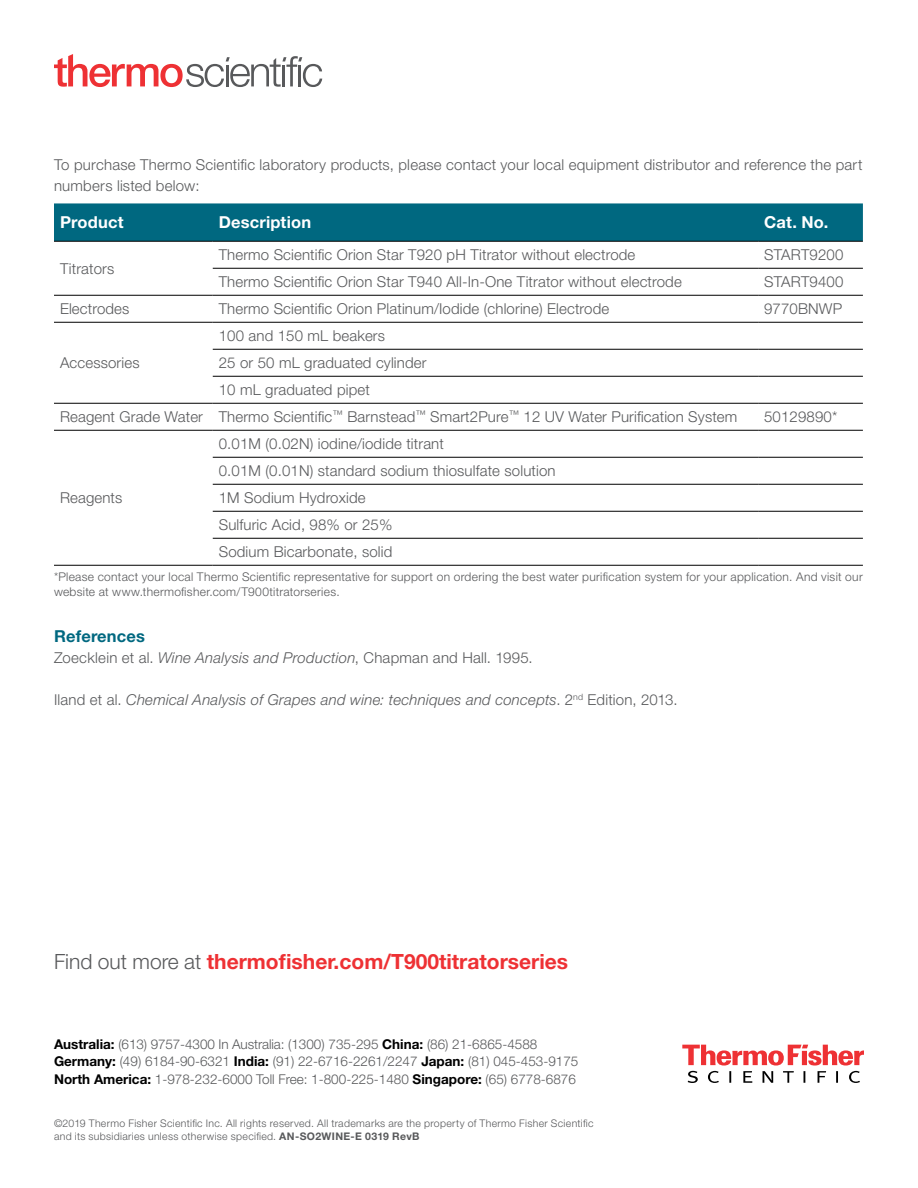
<style>
.page{position:relative;width:918px;height:1188px;background:#fff}
.page>*{position:absolute;margin:0;border:0;box-sizing:border-box;transform-origin:0 0}
.t1{font:700 21px "Helvetica Neue LT Std";color:#ee3134}
.t2{font:700 16.5px "Helvetica Neue LT Std";letter-spacing:.01em;color:#fff}
.t3{font:700 16.5px "Helvetica Neue LT Std";letter-spacing:.01em;color:#006880}
.t4{font:300 15px/27px "Helvetica Neue LT Std";letter-spacing:.01em;color:#58595b}
.t5{font:italic 300 15px "Helvetica Neue LT Std";letter-spacing:.015em;color:#58595b}
.t6{font:300 13.5px/17.7px "Helvetica Neue LT Std";color:#58595b}
.t7{font:300 12px/15px "Helvetica Neue LT Std";letter-spacing:.025em;color:#58595b}
.t8{font:300 10.5px/13.5px "Helvetica Neue LT Std";letter-spacing:.03em;color:#58595b}
.s1{font-style:italic}
.s2{font-style:normal}
.s3{font-weight:300;color:#58595b}
.s4{font-weight:700;color:#000}
.s5{font-weight:700}
</style>
<div class="page">
<div style="left:54px;top:203px;width:809px;height:38px;background:#006880"></div>
<svg style="left:54px;top:267px;width:809px;height:298px"></svg>
<svg style="left:54px;top:404px;width:809px;height:26px"></svg>
<hr style="left:54px;top:241px;width:159px;height:1px;background:#000">
<hr style="left:213px;top:241px;width:545px;height:1px;background:#000">
<hr style="left:758px;top:241px;width:105px;height:1px;background:#000">
<hr style="left:54px;top:322px;width:159px;height:1px;background:#000">
<hr style="left:213px;top:322px;width:545px;height:1px;background:#000">
<hr style="left:758px;top:322px;width:105px;height:1px;background:#000">
<hr style="left:213px;top:349px;width:545px;height:1px;background:#000">
<hr style="left:758px;top:349px;width:105px;height:1px;background:#000">
<hr style="left:213px;top:376px;width:545px;height:1px;background:#000">
<hr style="left:758px;top:376px;width:105px;height:1px;background:#000">
<hr style="left:213px;top:484px;width:545px;height:1px;background:#000">
<hr style="left:758px;top:484px;width:105px;height:1px;background:#000">
<hr style="left:213px;top:511px;width:545px;height:1px;background:#000">
<hr style="left:758px;top:511px;width:105px;height:1px;background:#000">
<hr style="left:213px;top:538px;width:545px;height:1px;background:#000">
<hr style="left:758px;top:538px;width:105px;height:1px;background:#000">
<hr style="left:54px;top:565px;width:159px;height:1px;background:#000">
<hr style="left:213px;top:565px;width:545px;height:1px;background:#000">
<hr style="left:758px;top:565px;width:105px;height:1px;background:#000">
<hr style="left:54px;top:403px;width:159px;height:1px;background:#000">
<hr style="left:213px;top:403px;width:545px;height:1px;background:#000">
<hr style="left:758px;top:403px;width:105px;height:1px;background:#000">
<hr style="left:54px;top:430px;width:159px;height:1px;background:#000">
<hr style="left:213px;top:430px;width:545px;height:1px;background:#000">
<hr style="left:758px;top:430px;width:105px;height:1px;background:#000">
<hr style="left:213px;top:457px;width:545px;height:1px;background:#000">
<hr style="left:758px;top:457px;width:105px;height:1px;background:#000">
<hr style="left:54px;top:295px;width:159px;height:1px;background:#000">
<hr style="left:213px;top:268px;width:545px;height:1px;background:#000">
<hr style="left:758px;top:268px;width:105px;height:1px;background:#000">
<hr style="left:213px;top:295px;width:545px;height:1px;background:#000">
<hr style="left:758px;top:295px;width:105px;height:1px;background:#000">
<svg style="left:682px;top:1045px;width:182px;height:38px"></svg>
<svg style="left:54px;top:54px;width:268px;height:33px"></svg>
<p class="t4" style="left:54px;top:154px;width:810px;line-height:21px">To purchase Thermo Scientific laboratory products, please contact your local equipment distributor and reference the part numbers listed below:</p>
<p class="t2" style="left:60px;top:212px;width:65px">Product</p>
<p class="t2" style="left:219px;top:212px;width:94px">Description</p>
<p class="t2" style="left:764px;top:212px;width:66px">Cat. No.</p>
<p class="t4" style="left:60px;top:254px;width:56px">Titrators</p>
<p class="t4" style="left:219px;top:241px;width:418px">Thermo Scientific Orion Star T920 pH Titrator without electrode</p>
<p class="t4" style="left:764px;top:241px;width:81px">START9200</p>
<p class="t4" style="left:219px;top:268px;width:465px">Thermo Scientific Orion Star T940 All-In-One Titrator without electrode</p>
<p class="t4" style="left:764px;top:268px;width:81px">START9400</p>
<p class="t4" style="left:60px;top:295px;width:71px">Electrodes</p>
<p class="t4" style="left:219px;top:295px;width:392px">Thermo Scientific Orion Platinum/Iodide (chlorine) Electrode</p>
<p class="t4" style="left:764px;top:295px;width:80px">9770BNWP</p>
<p class="t4" style="left:219px;top:322px;width:168px">100 and 150 mL beakers</p>
<p class="t4" style="left:219px;top:349px;width:209px">25 or 50 mL graduated cylinder</p>
<p class="t4" style="left:219px;top:376px;width:153px">10 mL graduated pipet</p>
<p class="t4" style="left:60px;top:403px;width:679px">Reagent Grade Water Thermo Scientific<sup>™</sup> Barnstead<sup>™</sup> Smart2Pure<sup>™</sup> 12 UV Water Purification System</p>
<p class="t4" style="left:764px;top:403px;width:75px">50129890*</p>
<p class="t4" style="left:60px;top:349px;width:81px">Accessories</p>
<p class="t4" style="left:219px;top:430px;width:338px">0.01M (0.02N) iodine/iodide titrant<br>0.01M (0.01N) standard sodium thiosulfate solution<br>1M Sodium Hydroxide<br>Sulfuric Acid, 98% or 25%<br>Sodium Bicarbonate, solid</p>
<p class="t7" style="left:54px;top:569px;width:810px">*Please contact your local Thermo Scientific representative for support on ordering the best water purification system for your application. And visit our website at www.thermofisher.com/T900titratorseries.</p>
<p class="t3" style="left:54px;top:626px;width:93px">References</p>
<p class="t4" style="left:54px;top:644px;width:480px">Zoecklein et al. <span class="s1">Wine Analysis and Production</span>, Chapman and Hall. 1995.</p>
<p class="t5" style="left:54px;top:691px;width:625px"><span class="s2">Iland et al.</span> Chemical Analysis of Grapes and wine: techniques and concepts<span class="s2">. 2</span><sup>nd</sup> <span class="s2">Edition, 2013.</span></p>
<p class="t4" style="left:60px;top:484px;width:64px">Reagents</p>
<h1 class="t1" style="left:54px;top:949px;width:516px"><span class="s3">Find out more at</span> thermofisher.com/T900titratorseries</h1>
<p class="t6" style="left:54px;top:1035px;width:526px"><span class="s4">Australia:</span> (613) 9757-4300 In Australia: (1300) 735-295 <span class="s4">China:</span> (86) 21-6865-4588<br><span class="s4">Germany:</span> (49) 6184-90-6321 <span class="s4">India:</span> (91) 22-6716-2261/2247 <span class="s4">Japan:</span> (81) 045-453-9175<br><span class="s4">North America:</span> 1-978-232-6000 Toll Free: 1-800-225-1480 <span class="s4">Singapore:</span> (65) 6778-6876</p>
<p class="t8" style="left:54px;top:1116px;width:541px">©2019 Thermo Fisher Scientific Inc. All rights reserved. All trademarks are the property of Thermo Fisher Scientific and its subsidiaries unless otherwise specified. <span class="s5">AN-SO2WINE-E 0319 RevB</span></p>
</div>
